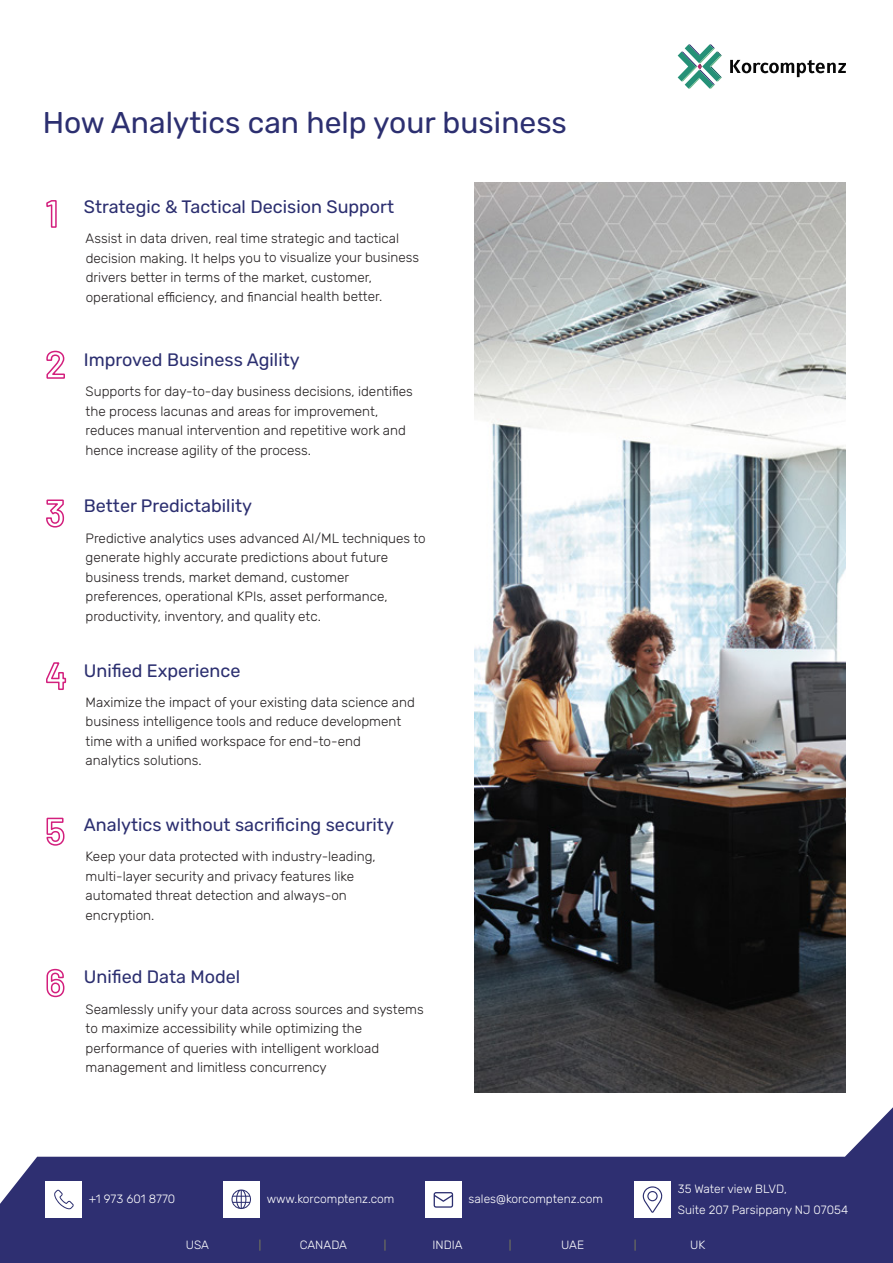
<style>
.page{position:relative;width:893px;height:1263px;background:#fff}
.page>*{position:absolute;margin:0;border:0;box-sizing:border-box;transform-origin:0 0}
.t1{font:30px "Rubik";color:#2c2f70}
.t2{font:18px "Rubik";color:#2c2f70}
.t3{font:300 13.5px/19.5px "Rubik";color:#231f20}
.t4{font:300 12px/21px "Rubik";color:#fff}
</style>
<div class="page">
<svg style="left:0;top:1107px;width:893px;height:156px;fill:#2e2f71"></svg>
<div style="left:45px;top:1181px;width:37px;height:36px;background:#fff"></div>
<svg style="left:54px;top:1189px;width:20px;height:20px"></svg>
<div style="left:223px;top:1181px;width:36px;height:36px;background:#fff"></div>
<svg style="left:231px;top:1189px;width:20px;height:20px"></svg>
<div style="left:425px;top:1182px;width:36px;height:36px;background:#fff"></div>
<svg style="left:434px;top:1192px;width:19px;height:16px"></svg>
<div style="left:634px;top:1181px;width:37px;height:37px;background:#fff"></div>
<svg style="left:643px;top:1186px;width:19px;height:27px"></svg>
<svg style="left:259px;top:1240px;width:2px;height:10px"></svg>
<svg style="left:384px;top:1240px;width:2px;height:10px"></svg>
<svg style="left:509px;top:1240px;width:2px;height:10px"></svg>
<svg style="left:634px;top:1240px;width:2px;height:10px"></svg>
<svg style="left:678px;top:44px;width:44px;height:45px"></svg>
<svg style="left:730px;top:60px;width:116px;height:17px"></svg>
<img style="left:474px;top:183px;width:371px;height:909px">
<svg style="left:46px;top:200px;width:11px;height:28px"></svg>
<svg style="left:46px;top:350px;width:19px;height:29px"></svg>
<svg style="left:46px;top:499px;width:19px;height:29px"></svg>
<svg style="left:46px;top:662px;width:21px;height:28px"></svg>
<svg style="left:46px;top:817px;width:19px;height:29px"></svg>
<svg style="left:46px;top:968px;width:19px;height:30px"></svg>
<h1 class="t1" style="left:43px;top:106px;width:526px">How Analytics can help your business</h1>
<h2 class="t2" style="left:84px;top:197px;width:312px">Strategic &amp; Tactical Decision Support</h2>
<p class="t3" style="left:86px;top:229px;width:335px">Assist in data driven, real time strategic and tactical decision making. It helps you to visualize your business drivers better in terms of the market, customer, operational efficiency, and financial health better.</p>
<h2 class="t2" style="left:84px;top:350px;width:217px">Improved Business Agility</h2>
<p class="t3" style="left:86px;top:382px;width:329px">Supports for day-to-day business decisions, identifies the process lacunas and areas for improvement, reduces manual intervention and repetitive work and hence increase agility of the process.</p>
<h2 class="t2" style="left:84px;top:496px;width:170px">Better Predictability</h2>
<p class="t3" style="left:86px;top:528px;width:342px">Predictive analytics uses advanced AI/ML techniques to generate highly accurate predictions about future business trends, market demand, customer preferences, operational KPIs, asset performance, productivity, inventory, and quality etc.</p>
<h2 class="t2" style="left:84px;top:660px;width:158px">Unified Experience</h2>
<p class="t3" style="left:86px;top:693px;width:331px">Maximize the impact of your existing data science and business intelligence tools and reduce development time with a unified workspace for end-to-end analytics solutions.</p>
<h2 class="t2" style="left:84px;top:815px;width:312px">Analytics without sacrificing security</h2>
<p class="t3" style="left:86px;top:847px;width:292px">Keep your data protected with industry-leading, multi-layer security and privacy features like automated threat detection and always-on encryption.</p>
<h2 class="t2" style="left:84px;top:967px;width:158px">Unified Data Model</h2>
<p class="t3" style="left:86px;top:999px;width:340px">Seamlessly unify your data across sources and systems to maximize accessibility while optimizing the performance of queries with intelligent workload management and limitless concurrency</p>
<p class="t4" style="left:89px;top:1188px;width:88px">+1 973 601 8770</p>
<p class="t4" style="left:267px;top:1188px;width:129px">www.korcomptenz.com</p>
<p class="t4" style="left:469px;top:1189px;width:136px">sales@korcomptenz.com</p>
<p class="t4" style="left:678px;top:1178px;width:172px">35 Water view BLVD,<br>Suite 207 Parsippany NJ 07054</p>
<p class="t4" style="left:186px;top:1234px;width:25px">USA</p>
<p class="t4" style="left:300px;top:1234px;width:49px">CANADA</p>
<p class="t4" style="left:433px;top:1234px;width:32px">INDIA</p>
<p class="t4" style="left:561px;top:1234px;width:25px">UAE</p>
<p class="t4" style="left:690px;top:1234px;width:17px">UK</p>
</div>
